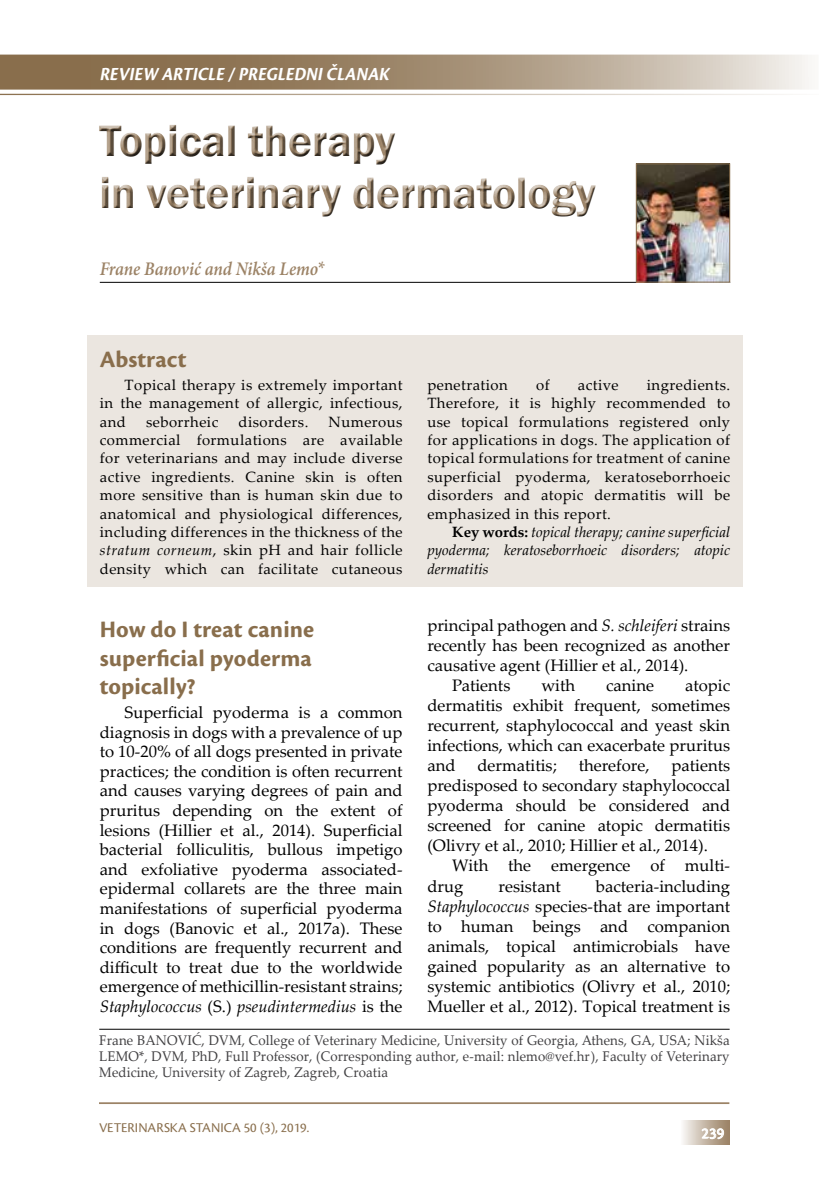
<style>
.page{position:relative;width:819px;height:1191px;background:#fff}
.page>*{position:absolute;margin:0;border:0;box-sizing:border-box;transform-origin:0 0}
.t1{font:600 45.5px/52.5px "Franklin Gothic";letter-spacing:-.01em;color:#9c8366}
.t2{font:700 24.5px/28px "Cronos Pro";letter-spacing:.005em;color:#896e4c;text-align:justify}
.t3{font:italic 700 19.25px "Cronos Pro";color:#fff;scale:.9 1}
.t4{font:italic 600 19.25px "Minion Pro";letter-spacing:-.005em;color:#9c8366;scale:.9 1}
.t5{font:16.62px/19.6px "Palatino Linotype";color:#000;text-align:justify}
.t6{font:15.75px "Cronos Pro";color:#fff}
.t7{font:14.88px/18.4px "Palatino Linotype";letter-spacing:.03em;color:#000;text-align:justify}
.t8{font:italic 14.88px/18.4px "Palatino Linotype";color:#000;text-align:justify}
.t9{font:14px/15.8px "Palatino Linotype";letter-spacing:.01em;color:#414042;text-align:justify;scale:.95 1}
.t10{font:14px "Cronos Pro";color:#896e4c}
.s1{font-family:"Palatino Linotype";font-weight:400;font-style:normal}
.s2{font-style:italic}
.s3{font-weight:700;font-style:normal}
</style>
<div class="page">
<hr style="left:99px;top:1102px;width:630px;height:2px;background:#9c8366">
<svg style="left:0;top:55px;width:809px;height:35px;background:#a9967e"></svg>
<hr style="left:0;top:94px;width:819px;height:1px;background:#896e4c">
<div style="left:680px;top:1120px;width:49px;height:25px;background:linear-gradient(to right,#faf9f8,#977e60)"></div>
<svg style="left:701px;top:1126px;width:23px;height:13px"></svg>
<svg style="left:99px;top:125px;width:497px;height:92px"></svg>
<hr style="left:100px;top:282px;width:630px;height:1px;background:#000">
<img style="left:637px;top:165px;width:91px;height:115px">
<div style="left:635px;top:163px;width:95px;height:119px;border:1px solid #896e4c"></div>
<hr style="left:99px;top:1029px;width:630px;height:1px;background:#000">
<div style="left:87px;top:335px;width:655px;height:252px;background:#ebe6e0"></div>
<p class="t3" style="left:99px;top:63px;width:328px">REVIEW ARTICLE /PREGLEDNIČLANAK</p>
<h1 class="t1" style="left:99px;top:115px;width:498px">Topical therapy<br>in veterinary dermatology</h1>
<p class="t4" style="left:100px;top:256px;width:252px">Frane Banović and Nikša Lemo<span class="s1">*</span></p>
<h2 class="t2" style="left:100px;top:345px;width:88px">Abstract</h2>
<p class="t7" style="left:100px;top:375px;width:304px;text-indent:25px">Topical therapy is extremely important in the management of allergic, infectious, and</p>
<p class="t7" style="left:146px;top:412px;width:74px">seborrheic</p>
<p class="t7" style="left:238px;top:412px;width:71px">disorders.</p>
<p class="t7" style="left:100px;top:412px;width:304px;text-indent:229px">Numerous commercial formulations are available for veterinarians and may include diverse active ingredients. Canine skin is often more sensitive than is human skin due to anatomical and physiological differences, including differences in the thickness of the <span class="s2">stratum corneum</span>, skin pH and hair follicle density which can facilitate cutaneous</p>
<h2 class="t2" style="left:100px;top:616px;width:216px">How do I treat canine superficial pyoderma topically?</h2>
<p class="t5" style="left:100px;top:702px;width:304px;text-indent:25px">Superficial pyoderma is a common diagnosis in dogs with a prevalence of up to 10-20% of all dogs presented in private practices; the condition is often recurrent and causes varying degrees of pain and pruritus depending on the extent of lesions (Hillier et al., 2014). Superficial bacterial folliculitis, bullous impetigo and exfoliative pyoderma associated&shy;epidermal collarets are the three main manifestations of superficial pyoderma in dogs (Banovic et al., 2017a). These conditions are frequently recurrent and difficult to treat due to the worldwide emergence of methicillin-resistant strains; <span class="s2">Staphylococcus</span> (S.) <span class="s2">pseudintermedius</span> is the</p>
<p class="t7" style="left:427px;top:375px;width:82px">penetration</p>
<p class="t7" style="left:536px;top:375px;width:15px">of</p>
<p class="t7" style="left:578px;top:375px;width:42px">active</p>
<p class="t7" style="left:427px;top:375px;width:304px;text-indent:219px">ingredients.<br>Therefore, it is highly recommended to use topical formulations registered only for applications in dogs. The application of topical formulations for treatment of canine superficial pyoderma, keratoseborrhoeic disorders and atopic dermatitis will be emphasized in this report.</p>
<p class="t8" style="left:427px;top:522px;width:304px;text-indent:25px"><span class="s3">Key words:</span> topical therapy; canine superficial pyoderma; keratoseborrhoeic disorders; atopic dermatitis</p>
<p class="t5" style="left:427px;top:614px;width:304px">principal pathogen and <span class="s2">S. schleiferi</span> strains</p>
<p class="t5" style="left:427px;top:634px;width:304px">recently has been recognized as another</p>
<p class="t5" style="left:427px;top:654px;width:262px">causative agent (Hillier et al., 2014).</p>
<p class="t5" style="left:452px;top:674px;width:60px">Patients</p>
<p class="t5" style="left:541px;top:674px;width:35px">with</p>
<p class="t5" style="left:606px;top:674px;width:49px">canine</p>
<p class="t5" style="left:427px;top:674px;width:304px;line-height:20.1px;text-indent:258px">atopic dermatitis exhibit frequent, sometimes recurrent, staphylococcal and yeast skin infections, which can exacerbate pruritus and</p>
<p class="t5" style="left:477px;top:755px;width:81px">dermatitis;</p>
<p class="t5" style="left:578px;top:755px;width:72px">therefore,</p>
<p class="t5" style="left:427px;top:754px;width:304px;line-height:20.1px;text-indent:244px">patients predisposed to secondary staphylococcal pyoderma should be considered and screened for canine atopic dermatitis (Olivry et al., 2010; Hillier et al., 2014).</p>
<p class="t5" style="left:427px;top:855px;width:304px;line-height:20.1px;text-indent:25px">With the emergence of multi&shy;drug</p>
<p class="t5" style="left:427px;top:875px;width:304px;line-height:20.1px;text-indent:168px">bacteria-including <span class="s2">Staphylococcus</span> species-that are important to human beings and companion animals, topical antimicrobials have gained popularity as an alternative to systemic antibiotics (Olivry et al., 2010; Mueller et al., 2012). Topical treatment is</p>
<p class="t5" style="left:498px;top:875px;width:64px">resistant</p>
<p class="t9" style="left:99px;top:1032px;width:665px">Frane BANOVIĆ, DVM, College of Veterinary Medicine, University of Georgia, Athens, GA, USA; Nikša LEMO*, DVM, PhD, Full Professor, (Corresponding author, e-mail: nlemo@vef.hr), Faculty of Veterinary Medicine, University of Zagreb, Zagreb, Croatia</p>
<p class="t10" style="left:99px;top:1119px;width:212px">VETERINARSKA STANICA 50 (3), 2019.</p>
<p class="t6" style="left:701px;top:1124px;width:24px">239</p>
</div>
